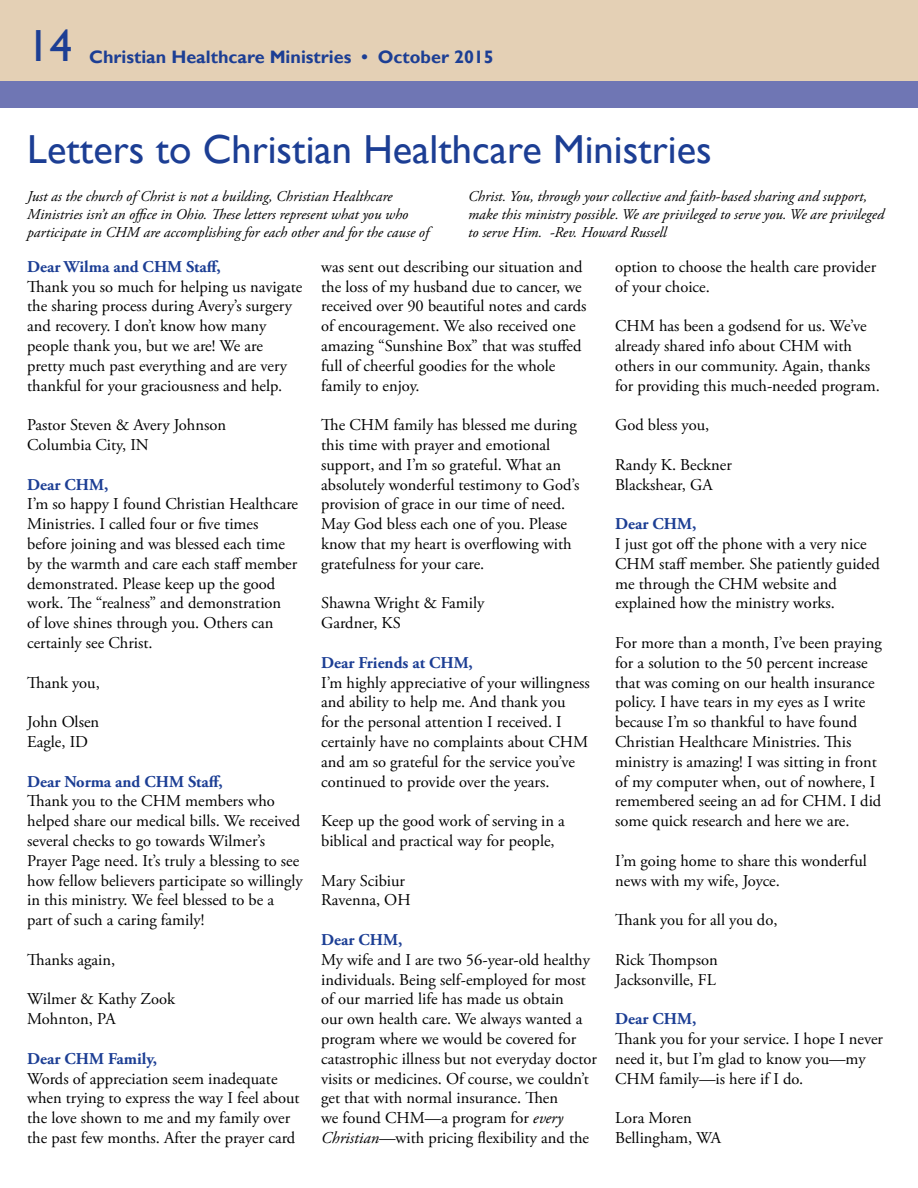
<style>
.page{position:relative;width:918px;height:1188px;background:#fff}
.page>*{position:absolute;margin:0;border:0;box-sizing:border-box;transform-origin:0 0}
.t1{font:45px "Gill Sans";color:#1c3e94}
.t2{font:40.5px "Gill Sans";color:#1c3e94}
.t3{font:700 18px "Gill Sans";color:#1c3e94}
.t4{font:16.5px/19.8px "Adobe Garamond Pro";color:#000}
.t5{font:700 16.5px "Adobe Garamond Pro";color:#1c3e94}
.t6{font:italic 15px/18px "Adobe Garamond Pro";color:#000}
.s1{font-style:italic}
</style>
<div class="page">
<div style="left:0;top:0;width:918px;height:81px;background:#e4d0b5"></div>
<div style="left:0;top:81px;width:918px;height:27px;background:#6f76b4"></div>
<h1 class="t1" style="left:27px;top:20px;width:46px">14</h1>
<p class="t3" style="left:89px;top:46px;width:406px">Christian Healthcare Ministries • October 2015</p>
<h2 class="t2" style="left:27px;top:126px;width:686px">Letters to Christian Healthcare Ministries</h2>
<p class="t6" style="left:27px;top:188px;width:403px">Just as the church of Christ is not a building, Christian Healthcare<br>Ministries isn’t an office in Ohio. These letters represent what you who participate in CHM are accomplishing for each other and for the cause of</p>
<p class="t6" style="left:468px;top:188px;width:417px">Christ. You, through your collective and faith-based sharing and support, make this ministry possible. We are privileged to serve you. We are privileged to serve Him. -Rev. Howard Russell</p>
<p class="t5" style="left:27px;top:257px;width:195px">Dear Wilma and CHM Staff,</p>
<p class="t4" style="left:27px;top:277px;width:277px">Thank you so much for helping us navigate the sharing process during Avery’s surgery and recovery. I don’t know how many people thank you, but we are! We are pretty much past everything and are very thankful for your graciousness and help.</p>
<p class="t4" style="left:27px;top:416px;width:200px">Pastor Steven &amp; Avery Johnson<br>Columbia City, IN</p>
<p class="t5" style="left:27px;top:475px;width:83px">Dear CHM,</p>
<p class="t4" style="left:27px;top:495px;width:273px">I’m so happy I found Christian Healthcare Ministries. I called four or five times before joining and was blessed each time by the warmth and care each staff member demonstrated. Please keep up the good work. The “realness” and demonstration of love shines through you. Others can certainly see Christ.</p>
<p class="t4" style="left:27px;top:673px;width:74px">Thank you,</p>
<p class="t4" style="left:27px;top:713px;width:74px">John Olsen<br>Eagle, ID</p>
<p class="t5" style="left:27px;top:772px;width:197px">Dear Norma and CHM Staff,</p>
<p class="t4" style="left:27px;top:792px;width:277px">Thank you to the CHM members who helped share our medical bills. We received several checks to go towards Wilmer’s Prayer Page need. It’s truly a blessing to see how fellow believers participate so willingly in this ministry. We feel blessed to be a part of such a caring family!</p>
<p class="t4" style="left:27px;top:950px;width:90px">Thanks again,</p>
<p class="t4" style="left:27px;top:990px;width:149px">Wilmer &amp; Kathy Zook<br>Mohnton, PA</p>
<p class="t5" style="left:27px;top:1049px;width:131px">Dear CHM Family,</p>
<p class="t4" style="left:27px;top:1069px;width:274px">Words of appreciation seem inadequate when trying to express the way I feel about the love shown to me and my family over the past few months. After the prayer card</p>
<p class="t4" style="left:321px;top:257px;width:267px">was sent out describing our situation and the loss of my husband due to cancer, we received over 90 beautiful notes and cards of encouragement. We also received one amazing “Sunshine Box” that was stuffed full of cheerful goodies for the whole family to enjoy.</p>
<p class="t4" style="left:321px;top:416px;width:260px">The CHM family has blessed me during this time with prayer and emotional support, and I’m so grateful. What an absolutely wonderful testimony to God’s provision of grace in our time of need.<br>May God bless each one of you. Please know that my heart is overflowing with gratefulness for your care.</p>
<p class="t4" style="left:321px;top:594px;width:165px">Shawna Wright &amp; Family<br>Gardner, KS</p>
<p class="t5" style="left:321px;top:653px;width:153px">Dear Friends at CHM,</p>
<p class="t4" style="left:321px;top:673px;width:270px">I’m highly appreciative of your willingness and ability to help me. And thank you<br>for the personal attention I received. I certainly have no complaints about CHM and am so grateful for the service you’ve continued to provide over the years.</p>
<p class="t4" style="left:321px;top:812px;width:245px">Keep up the good work of serving in a biblical and practical way for people,</p>
<p class="t4" style="left:321px;top:871px;width:91px">Mary Scibiur<br>Ravenna, OH</p>
<p class="t5" style="left:321px;top:930px;width:83px">Dear CHM,</p>
<p class="t4" style="left:321px;top:950px;width:277px">My wife and I are two 56-year-old healthy individuals. Being self-employed for most of our married life has made us obtain<br>our own health care. We always wanted a program where we would be covered for catastrophic illness but not everyday doctor visits or medicines. Of course, we couldn’t get that with normal insurance. Then<br>we found CHM—a program for <span class="s1">every Christian</span>—with pricing flexibility and the</p>
<p class="t4" style="left:615px;top:257px;width:263px">option to choose the health care provider of your choice.</p>
<p class="t4" style="left:615px;top:317px;width:266px">CHM has been a godsend for us. We’ve already shared info about CHM with others in our community. Again, thanks for providing this much-needed program.</p>
<p class="t4" style="left:615px;top:416px;width:96px">God bless you,</p>
<p class="t4" style="left:615px;top:455px;width:118px">Randy K. Beckner<br>Blackshear, GA</p>
<p class="t5" style="left:615px;top:514px;width:83px">Dear CHM,</p>
<p class="t4" style="left:615px;top:534px;width:266px">I just got off the phone with a very nice CHM staff member. She patiently guided me through the CHM website and explained how the ministry works.</p>
<p class="t4" style="left:615px;top:633px;width:268px">For more than a month, I’ve been praying for a solution to the 50 percent increase that was coming on our health insurance policy. I have tears in my eyes as I write because I’m so thankful to have found Christian Healthcare Ministries. This ministry is amazing! I was sitting in front of my computer when, out of nowhere, I remembered seeing an ad for CHM. I did some quick research and here we are.</p>
<p class="t4" style="left:615px;top:851px;width:253px">I’m going home to share this wonderful news with my wife, Joyce.</p>
<p class="t4" style="left:615px;top:911px;width:164px">Thank you for all you do,</p>
<p class="t4" style="left:615px;top:950px;width:104px">Rick Thompson<br>Jacksonville, FL</p>
<p class="t5" style="left:615px;top:1009px;width:83px">Dear CHM,</p>
<p class="t4" style="left:615px;top:1029px;width:269px">Thank you for your service. I hope I never need it, but I’m glad to know you—my<br>CHM family—is here if I do.</p>
<p class="t4" style="left:615px;top:1109px;width:107px">Lora Moren<br>Bellingham, WA</p>
</div>
